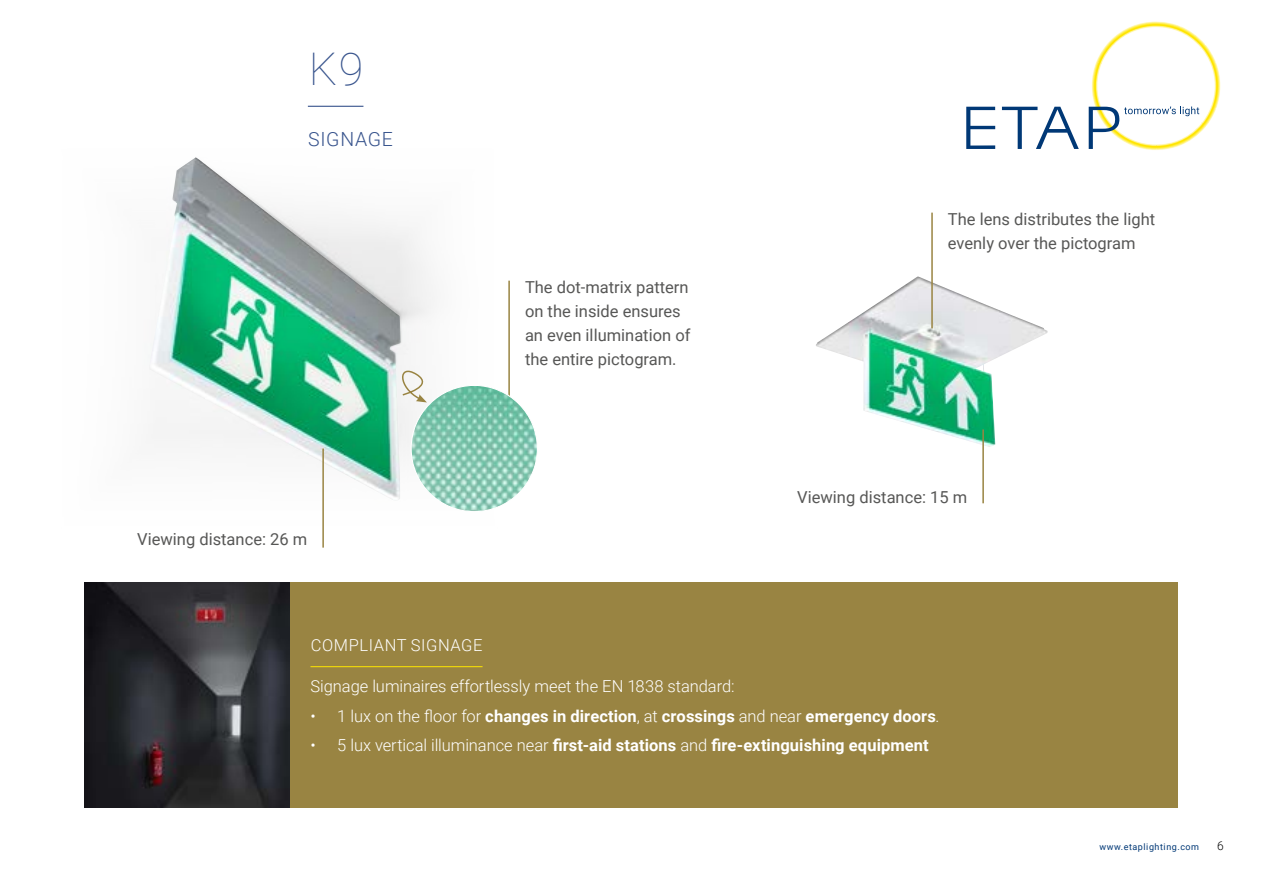
<style>
.page{position:relative;width:1263px;height:893px;background:#fff}
.page>*{position:absolute;margin:0;border:0;box-sizing:border-box;transform-origin:0 0}
.t1{font:100 45px "Roboto";color:#38548d}
.t2{font:300 19.5px "Roboto";letter-spacing:.035em;color:#38548d}
.t3{font:16.5px/24px "Roboto";color:#575756}
.t4{font:700 16.5px "Roboto";letter-spacing:.005em;color:#fff}
.t5{font:300 16.5px "Roboto";color:#fff}
.t6{font:300 16.5px "Roboto";letter-spacing:.035em;color:#fff}
.t7{font:300 12px "Roboto";color:#000}
.t8{font:9px "Roboto";letter-spacing:.06em;color:#003876}
.s1{font-weight:300}
</style>
<div class="page">
<svg style="left:966px;top:107px;width:29px;height:42px"></svg>
<svg style="left:1002px;top:107px;width:77px;height:42px"></svg>
<svg style="left:1089px;top:21px;width:132px;height:129px"></svg>
<div style="left:85px;top:583px;width:1093px;height:225px;background:#998442"></div>
<img style="left:84px;top:583px;width:205px;height:225px">
<img style="left:816px;top:276px;width:231px;height:171px">
<hr style="left:931px;top:213px;width:2px;height:115px;background:#998442">
<hr style="left:508px;top:281px;width:2px;height:157px;background:#998442">
<hr style="left:982px;top:429px;width:2px;height:74px;background:#998442">
<img style="left:149px;top:157px;width:252px;height:344px">
<img style="left:411px;top:385px;width:126px;height:127px;border-radius:63px">
<hr style="left:322px;top:448px;width:2px;height:100px;background:#998442">
<svg style="left:395px;top:361px;width:40px;height:41px"></svg>
<hr style="left:308px;top:106px;width:55px;height:1px;background:#38548d">
<hr style="left:310px;top:666px;width:173px;height:1px;background:#ffe600">
<h1 class="t1" style="left:309px;top:37px;width:56px">K9</h1>
<p class="t2" style="left:308px;top:125px;width:86px">SIGNAGE</p>
<p class="t3" style="left:137px;top:527px;width:171px">Viewing distance: 26 m</p>
<p class="t3" style="left:525px;top:275px;width:167px">The dot-matrix pattern on the inside ensures an even illumination of the entire pictogram.</p>
<p class="t3" style="left:948px;top:206px;width:209px">The lens distributes the light evenly over the pictogram</p>
<p class="t3" style="left:797px;top:485px;width:171px">Viewing distance: 15 m</p>
<p class="t6" style="left:311px;top:634px;width:173px">COMPLIANT SIGNAGE</p>
<p class="t5" style="left:310px;top:675px;width:425px">Signage luminaires effortlessly meet the EN 1838 standard:</p>
<p class="t4" style="left:310px;top:704px;width:630px"><span class="s1">• 1 lux on the floor for</span> changes in direction<span class="s1">, at</span> crossings <span class="s1">and near</span> emergency doors<span class="s1">.</span></p>
<p class="t4" style="left:310px;top:734px;width:620px"><span class="s1">• 5 lux vertical illuminance near</span> first-aid stations <span class="s1">and</span> fire-extinguishing equipment</p>
<p class="t8" style="left:1099px;top:841px;width:101px">www.etaplighting.com</p>
<p class="t7" style="left:1217px;top:838px;width:8px">6</p>
</div>
